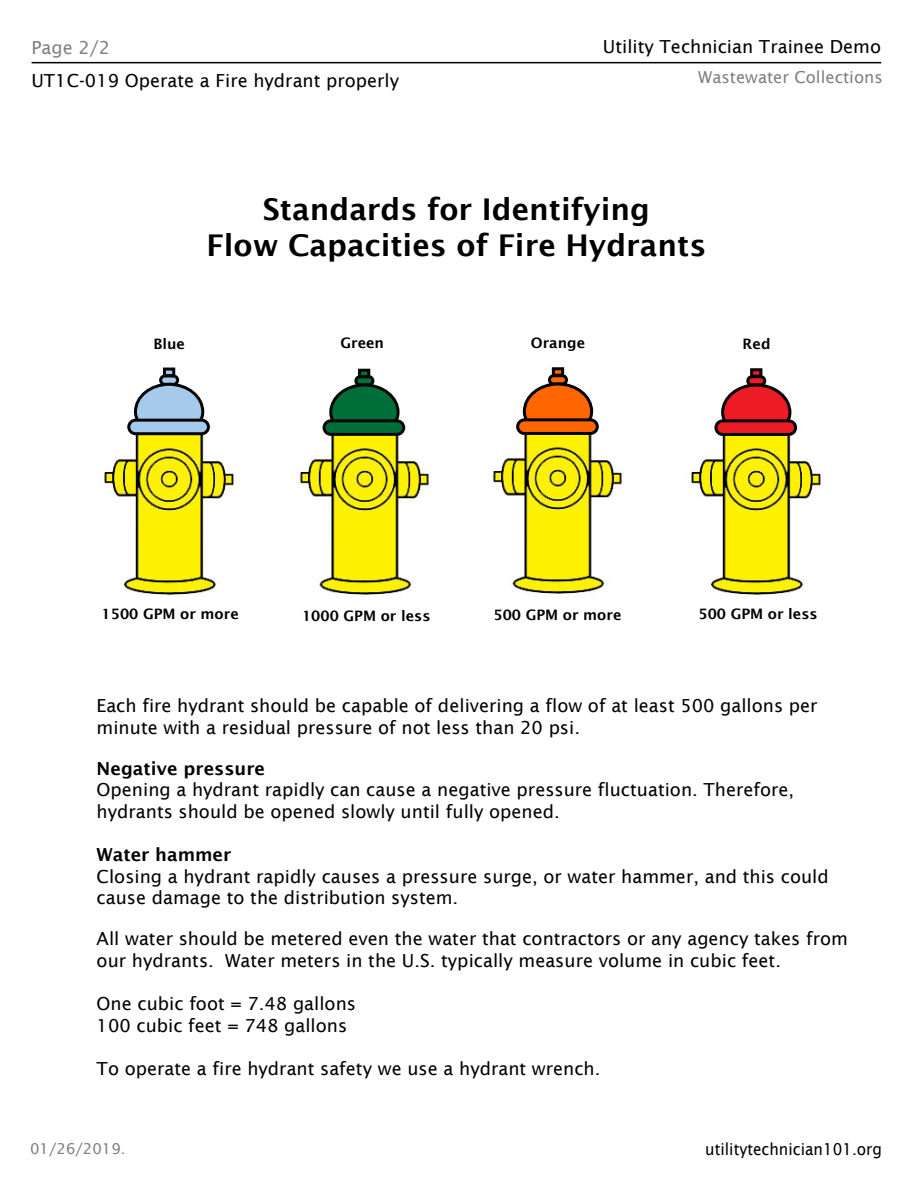
<style>
.page{position:relative;width:918px;height:1188px;background:#fff}
.page>*{position:absolute;margin:0;border:0;box-sizing:border-box;transform-origin:0 0}
.t1{font:600 30px/36px "Lucida Sans";color:#000;text-align:center}
.t2{font:18px/21.6px "Lucida Sans";color:#000}
.t3{font:600 18px "Lucida Sans";color:#000}
.t4{font:18px "Lucida Sans";color:#808080}
.t5{font:16.5px "Lucida Sans";color:#000;scale:.93 1}
.t6{font:16.5px "Lucida Sans";color:#808080}
.t7{font:15px "Lucida Sans";color:#808080}
.t8{font:600 14.4px "Lucida Sans";color:#000}
</style>
<div class="page">
<hr style="left:32px;top:62px;width:849px;height:1px;background:#000">
<img style="left:104px;top:367px;width:130px;height:230px">
<svg style="left:163px;top:368px;width:12px;height:6px"></svg>
<div style="left:161px;top:376px;width:17px;height:8px;background:#a5caeb;border-radius:4px"></div>
<div style="left:159px;top:374px;width:20px;height:12px;border:3px solid #050505;border-radius:4px"></div>
<svg style="left:132px;top:381px;width:74px;height:38px"></svg>
<div style="left:129px;top:420px;width:79px;height:14px;background:#a5caeb;border-radius:7px"></div>
<div style="left:127px;top:419px;width:83px;height:16px;border:3px solid #050505;border-radius:7px"></div>
<img style="left:691px;top:368px;width:130px;height:229px">
<svg style="left:750px;top:368px;width:12px;height:7px"></svg>
<div style="left:748px;top:377px;width:17px;height:8px;background:#ed1c24;border-radius:4px"></div>
<div style="left:746px;top:375px;width:20px;height:12px;border:3px solid #000;border-radius:4px"></div>
<svg style="left:720px;top:382px;width:73px;height:37px"></svg>
<div style="left:716px;top:421px;width:80px;height:13px;background:#ed1c24;border-radius:7px"></div>
<div style="left:714px;top:419px;width:83px;height:17px;border:3px solid #000;border-radius:7px"></div>
<img style="left:492px;top:367px;width:131px;height:229px">
<svg style="left:552px;top:367px;width:12px;height:7px"></svg>
<div style="left:549px;top:376px;width:17px;height:8px;background:#f60;border-radius:4px"></div>
<div style="left:548px;top:374px;width:20px;height:12px;border:3px solid #000;border-radius:4px"></div>
<svg style="left:521px;top:381px;width:74px;height:37px"></svg>
<div style="left:518px;top:420px;width:79px;height:13px;background:#f60;border-radius:7px"></div>
<div style="left:516px;top:418px;width:83px;height:17px;border:3px solid #000;border-radius:7px"></div>
<img style="left:299px;top:368px;width:131px;height:229px">
<div style="left:356px;top:377px;width:17px;height:8px;background:#006e38;border-radius:4px"></div>
<div style="left:354px;top:375px;width:20px;height:11px;border:3px solid #050505;border-radius:4px"></div>
<svg style="left:328px;top:382px;width:73px;height:37px"></svg>
<div style="left:324px;top:421px;width:80px;height:13px;background:#006e38;border-radius:7px"></div>
<div style="left:323px;top:419px;width:82px;height:17px;border:3px solid #050505;border-radius:7px"></div>
<svg style="left:358px;top:369px;width:12px;height:9px"></svg>
<p class="t4" style="left:32px;top:37px;width:80px">Page 2/2</p>
<p class="t2" style="left:31px;top:70px;width:369px">UT1C-019 Operate a Fire hydrant properly</p>
<p class="t2" style="left:603px;top:36px;width:280px">Utility Technician Trainee Demo</p>
<p class="t6" style="left:698px;top:68px;width:186px">Wastewater Collections</p>
<h1 class="t1" style="left:207px;top:191px;width:501px">Standards for Identifying<br>Flow Capacities of Fire Hydrants</h1>
<p class="t8" style="left:153px;top:336px;width:33px">Blue</p>
<p class="t8" style="left:340px;top:335px;width:45px">Green</p>
<p class="t8" style="left:531px;top:335px;width:56px">Orange</p>
<p class="t8" style="left:743px;top:336px;width:29px">Red</p>
<p class="t8" style="left:102px;top:606px;width:139px">1500 GPM or more</p>
<p class="t8" style="left:302px;top:608px;width:130px">1000 GPM or less</p>
<p class="t8" style="left:494px;top:606px;width:129px">500 GPM or more</p>
<p class="t8" style="left:698px;top:606px;width:121px">500 GPM or less</p>
<p class="t2" style="left:97px;top:695px;width:723px">Each fire hydrant should be capable of delivering a flow of at least 500 gallons per minute with a residual pressure of not less than 20 psi.</p>
<p class="t3" style="left:97px;top:758px;width:170px">Negative pressure</p>
<p class="t2" style="left:97px;top:779px;width:699px">Opening a hydrant rapidly can cause a negative pressure fluctuation. Therefore, hydrants should be opened slowly until fully opened.</p>
<p class="t3" style="left:97px;top:844px;width:136px">Water hammer</p>
<p class="t2" style="left:97px;top:865px;width:734px">Closing a hydrant rapidly causes a pressure surge, or water hammer, and this could cause damage to the distribution system.</p>
<p class="t2" style="left:97px;top:928px;width:753px">All water should be metered even the water that contractors or any agency takes from our hydrants. Water meters in the U.S. typically measure volume in cubic feet.</p>
<p class="t2" style="left:97px;top:993px;width:261px">One cubic foot = 7.48 gallons<br>100 cubic feet = 748 gallons</p>
<p class="t2" style="left:97px;top:1058px;width:505px">To operate a fire hydrant safety we use a hydrant wrench.</p>
<p class="t7" style="left:30px;top:1141px;width:97px">01/26/2019.</p>
<p class="t5" style="left:705px;top:1140px;width:192px">utilitytechnician101.org</p>
</div>
